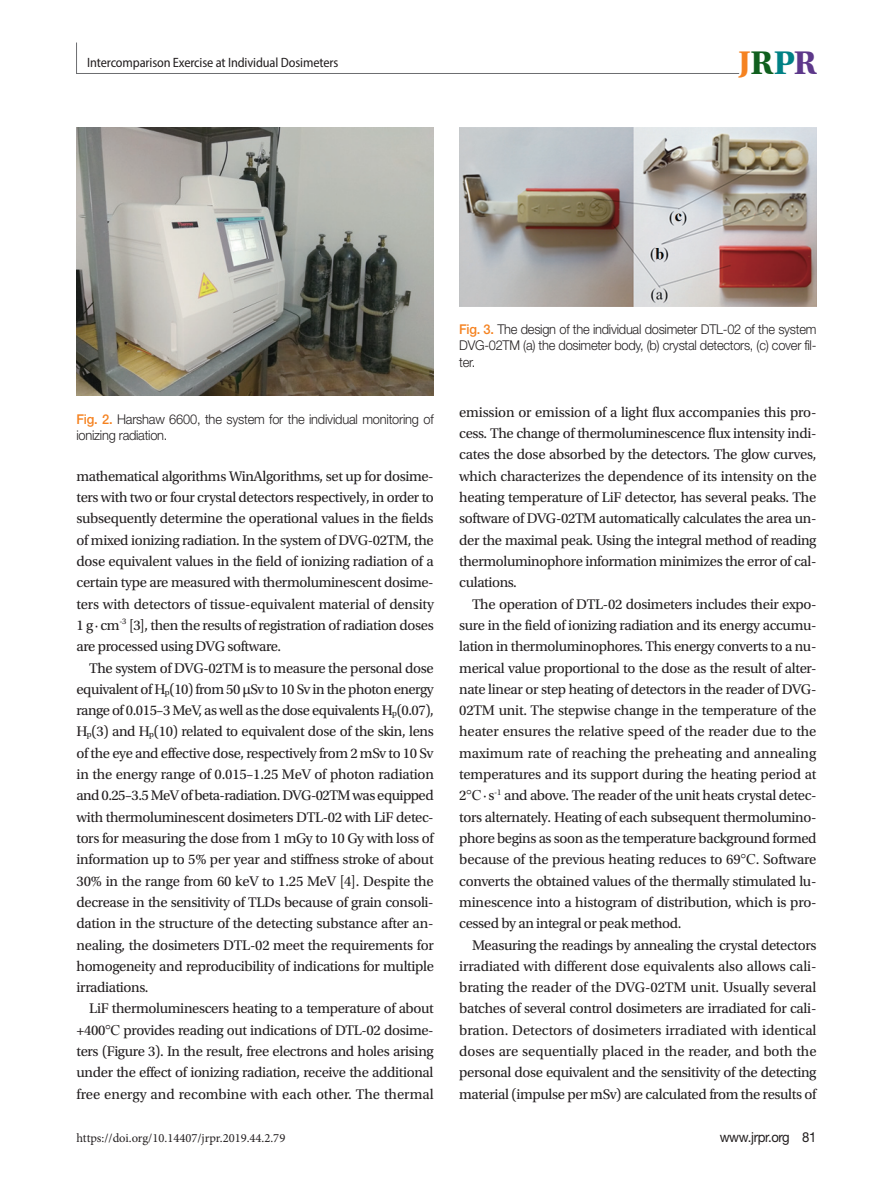
<style>
.page{position:relative;width:893px;height:1191px;background:#fff}
.page>*{position:absolute;margin:0;border:0;box-sizing:border-box;transform-origin:0 0}
.t1{font:700 34.5px "Utopia Std";color:#f58220}
.본문{font:14.7px/21.3px "Utopia Std";letter-spacing:-.025em;color:#231f20;text-align:justify}
.t2{font:13.8px "Helvetica Neue LT Std";letter-spacing:-.025em;color:#231f20;scale:.95 1}
.표_제목__그림_설명{font:300 13.5px/16.2px "Helvetica Neue LT Std";letter-spacing:-.02em;color:#231f20;scale:.95 1}
.t3{font:semi-condensed 13.5px "Myriad Pro";letter-spacing:-.01em;color:#231f20}
.t4{font:12.6px "Minion Pro";color:#231f20}
.s1{color:#105f1e}
.s2{color:#008185}
.s3{color:#5d388a}
.s4{font-weight:500;color:#f58220}
.s5{font-size:8.55px}
.s6{font-family:"Times New Roman"}
</style>
<div class="page">
<svg style="left:76px;top:42px;width:664px;height:32px"></svg>
<img style="left:77px;top:128px;width:357px;height:268px">
<img style="left:459px;top:128px;width:357px;height:178px">
<p class="t3" style="left:87px;top:54px;width:253px">Intercomparison Exercise at Individual Dosimeters</p>
<h1 class="t1" style="left:738px;top:43px;width:80px">J<span class="s1">R</span><span class="s2">P</span><span class="s3">R</span></h1>
<p class="표_제목__그림_설명" style="left:77px;top:411px;width:377px"><span class="s4">Fig. 2.</span> Harshaw 6600, the system for the individual monitoring of ionizing radiation.</p>
<p class="본문" style="left:77px;top:465px;width:359px">mathematical algorithms WinAlgorithms, set up for dosime&shy;ters with two or four crystal detectors respectively, in order to subsequently determine the operational values in the fields of mixed ionizing radiation. In the system of DVG-02TM, the dose equivalent values in the field of ionizing radiation of a certain type are measured with thermoluminescent dosime&shy;ters with detectors of tissue-equivalent material of density 1 g∙ cm<sup>-3</sup> [3], then the results of registration of radiation doses are processed using DVG software.</p>
<p class="본문" style="left:77px;top:657px;width:359px;text-indent:13px">The system of DVG-02TM is to measure the personal dose equivalent of H<span class="s5">p</span>(10) from 50 μSv to 10 Sv in the photon energy range of 0.015–3 MeV, as well as the dose equivalents H<span class="s5">p</span>(0.07), H<span class="s5">p</span>(3) and H<span class="s5">p</span>(10) related to equivalent dose of the skin, lens of the eye and effective dose, respectively from 2 mSv to 10 Sv in the energy range of 0.015–1.25 MeV of photon radiation and 0.25–3.5 MeV of beta-radiation. DVG-02TM was equipped with thermoluminescent dosimeters DTL-02 with LiF detec&shy;tors for measuring the dose from 1 mGy to 10 Gy with loss of information up to 5% per year and stiffness stroke of about 30% in the range from 60 keV to 1.25 MeV [4]. Despite the decrease in the sensitivity of TLDs because of grain consoli&shy;dation in the structure of the detecting substance after an&shy;nealing, the dosimeters DTL-02 meet the requirements for homogeneity and reproducibility of indications for multiple irradiations.</p>
<p class="본문" style="left:77px;top:998px;width:359px;text-indent:13px">LiF thermoluminescers heating to a temperature of about +400<span class="s6">°C</span> provides reading out indications of DTL-02 dosime&shy;ters (Figure 3). In the result, free electrons and holes arising under the effect of ionizing radiation, receive the additional free energy and recombine with each other. The thermal</p>
<p class="t4" style="left:77px;top:1129px;width:210px">https://doi.org/10.14407/jrpr.2019.44.2.79</p>
<p class="표_제목__그림_설명" style="left:459px;top:321px;width:377px;text-align:justify"><span class="s4">Fig. 3.</span> The design of the individual dosimeter DTL-02 of the system DVG-02TM (a) the dosimeter body, (b) crystal detectors, (c) cover fil&shy;ter.</p>
<p class="본문" style="left:459px;top:402px;width:359px">emission or emission of a light flux accompanies this pro&shy;cess. The change of thermoluminescence flux intensity indi&shy;cates the dose absorbed by the detectors. The glow curves, which characterizes the dependence of its intensity on the heating temperature of LiF detector, has several peaks. The software of DVG-02TM automatically calculates the area un&shy;der the maximal peak. Using the integral method of reading thermoluminophore information minimizes the error of cal&shy;culations.</p>
<p class="본문" style="left:459px;top:593px;width:359px;text-indent:13px">The operation of DTL-02 dosimeters includes their expo&shy;sure in the field of ionizing radiation and its energy accumu&shy;lation in thermoluminophores. This energy converts to a nu&shy;merical value proportional to the dose as the result of alter&shy;nate linear or step heating of detectors in the reader of DVG-02TM unit. The stepwise change in the temperature of the heater ensures the relative speed of the reader due to the maximum rate of reaching the preheating and annealing temperatures and its support during the heating period at 2<span class="s6">°C</span>·s<sup>-1</sup> and above. The reader of the unit heats crystal detec&shy;tors alternately. Heating of each subsequent thermolumino&shy;phore begins as soon as the temperature background formed because of the previous heating reduces to 69<span class="s6">°C</span>. Software converts the obtained values of the thermally stimulated lu&shy;minescence into a histogram of distribution, which is pro&shy;cessed by an integral or peak method.</p>
<p class="본문" style="left:459px;top:934px;width:359px;text-indent:13px">Measuring the readings by annealing the crystal detectors irradiated with different dose equivalents also allows cali&shy;brating the reader of the DVG-02TM unit. Usually several batches of several control dosimeters are irradiated for cali&shy;bration. Detectors of dosimeters irradiated with identical doses are sequentially placed in the reader, and both the personal dose equivalent and the sensitivity of the detecting material (impulse per mSv) are calculated from the results of</p>
<p class="t2" style="left:720px;top:1128px;width:103px">www.jrpr.org 81</p>
</div>
